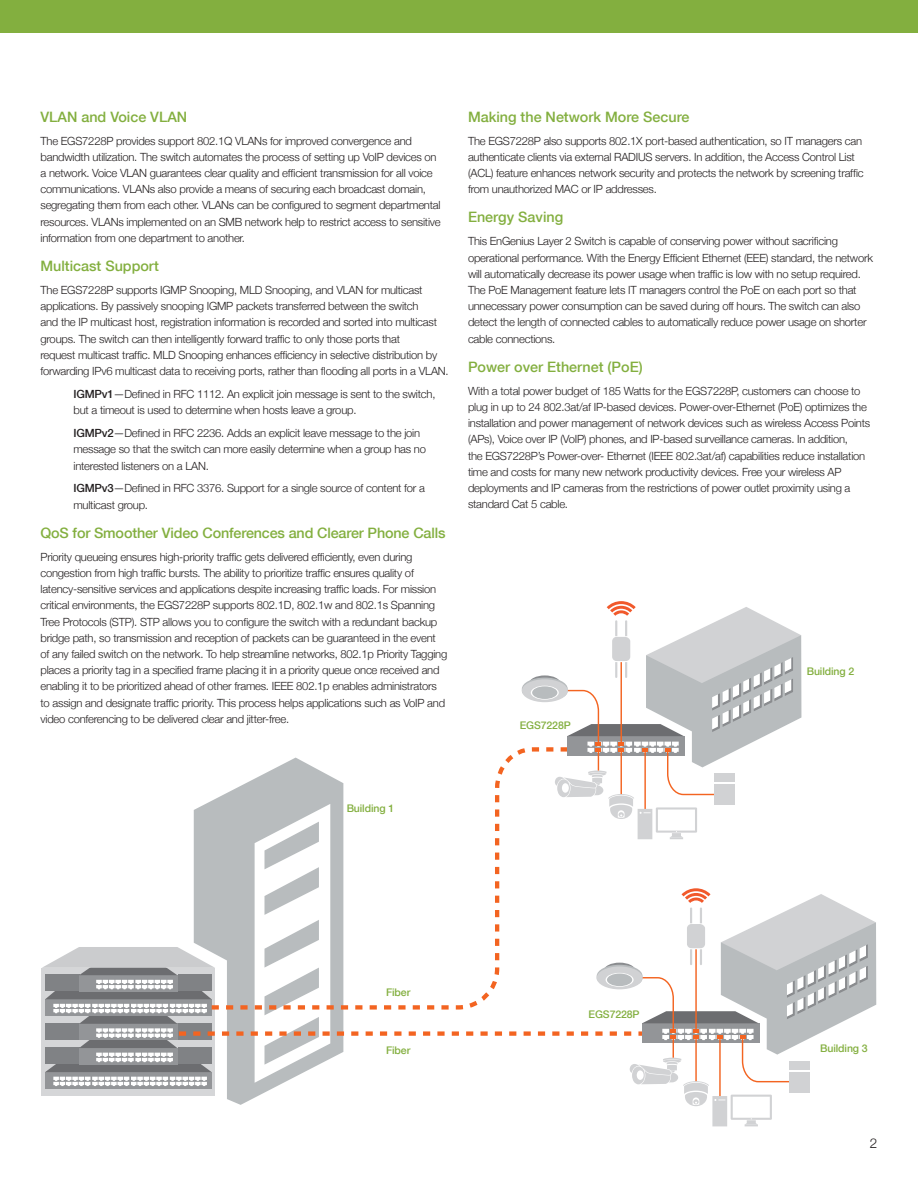
<style>
.page{position:relative;width:918px;height:1188px;background:#fff}
.page>*{position:absolute;margin:0;border:0;box-sizing:border-box;transform-origin:0 0}
.t1{font:500 14.4px "Helvetica Neue";color:#83af3f}
.t2{font:300 13.5px "Helvetica Neue";color:#231f20}
.t3{font:300 11.25px/16.2px "Helvetica Neue";letter-spacing:-.02em;color:#231f20}
.t4{font:500 10.5px "Helvetica Neue";letter-spacing:-.01em;color:#83af3f}
.s1{font-weight:500}
</style>
<div class="page">
<div style="left:0;top:0;width:918px;height:32px;background:#83af3f"></div>
<svg style="left:42px;top:601px;width:834px;height:525px"></svg>
<div style="left:790px;top:1072px;width:20px;height:20px;background:#d1d2d4"></div>
<div style="left:790px;top:1061px;width:20px;height:8px;background:#d1d2d4"></div>
<p class="t1" style="left:40px;top:105px;width:148px">VLAN and Voice VLAN</p>
<p class="t3" style="left:40px;top:132px;width:402px">The EGS7228P provides support 802.1Q VLANs for improved convergence and bandwidth utilization. The switch automates the process of setting up VoIP devices on a network. Voice VLAN guarantees clear quality and efficient transmission for all voice communications. VLANs also provide a means of securing each broadcast domain, segregating them from each other. VLANs can be configured to segment departmental resources. VLANs implemented on an SMB network help to restrict access to sensitive information from one department to another.</p>
<p class="t1" style="left:40px;top:254px;width:120px">Multicast Support</p>
<p class="t3" style="left:40px;top:281px;width:410px">The EGS7228P supports IGMP Snooping, MLD Snooping, and VLAN for multicast applications. By passively snooping IGMP packets transferred between the switch<br>and the IP multicast host, registration information is recorded and sorted into multicast groups. The switch can then intelligently forward traffic to only those ports that<br>request multicast traffic. MLD Snooping enhances efficiency in selective distribution by forwarding IPv6 multicast data to receiving ports, rather than flooding all ports in a VLAN.</p>
<p class="t3" style="left:74px;top:385px;width:363px"><span class="s1">IGMPv1</span>—Defined in RFC 1112. An explicit join message is sent to the switch, but a timeout is used to determine when hosts leave a group.</p>
<p class="t3" style="left:74px;top:424px;width:354px"><span class="s1">IGMPv2</span>—Defined in RFC 2236. Adds an explicit leave message to the join message so that the switch can more easily determine when a group has no interested listeners on a LAN.</p>
<p class="t3" style="left:74px;top:480px;width:353px"><span class="s1">IGMPv3</span>—Defined in RFC 3376. Support for a single source of content for a multicast group.</p>
<p class="t1" style="left:40px;top:521px;width:406px">QoS for Smoother Video Conferences and Clearer Phone Calls</p>
<p class="t3" style="left:40px;top:548px;width:408px">Priority queueing ensures high-priority traffic gets delivered efficiently, even during congestion from high traffic bursts. The ability to prioritize traffic ensures quality of latency-sensitive services and applications despite increasing traffic loads. For mission critical environments, the EGS7228P supports 802.1D, 802.1w and 802.1s Spanning Tree Protocols (STP). STP allows you to configure the switch with a redundant backup bridge path, so transmission and reception of packets can be guaranteed in the event of any failed switch on the network. To help streamline networks, 802.1p Priority Tagging places a priority tag in a specified frame placing it in a priority queue once received and enabling it to be prioritized ahead of other frames. IEEE 802.1p enables administrators to assign and designate traffic priority. This process helps applications such as VoIP and video conferencing to be delivered clear and jitter-free.</p>
<p class="t1" style="left:468px;top:105px;width:223px">Making the Network More Secure</p>
<p class="t3" style="left:468px;top:132px;width:397px">The EGS7228P also supports 802.1X port-based authentication, so IT managers can authenticate clients via external RADIUS servers. In addition, the Access Control List (ACL) feature enhances network security and protects the network by screening traffic from unauthorized MAC or IP addresses.</p>
<p class="t1" style="left:468px;top:206px;width:97px">Energy Saving</p>
<p class="t3" style="left:468px;top:233px;width:407px">This EnGenius Layer 2 Switch is capable of conserving power without sacrificing operational performance. With the Energy Efficient Ethernet (EEE) standard, the network will automatically decrease its power usage when traffic is low with no setup required.<br>The PoE Management feature lets IT managers control the PoE on each port so that unnecessary power consumption can be saved during off hours. The switch can also detect the length of connected cables to automatically reduce power usage on shorter cable connections.</p>
<p class="t1" style="left:468px;top:355px;width:176px">Power over Ethernet (PoE)</p>
<p class="t3" style="left:468px;top:382px;width:404px">With a total power budget of 185 Watts for the EGS7228P, customers can choose to plug in up to 24 802.3at/af IP-based devices. Power-over-Ethernet (PoE) optimizes the installation and power management of network devices such as wireless Access Points (APs), Voice over IP (VoIP) phones, and IP-based surveillance cameras. In addition,<br>the EGS7228P’s Power-over- Ethernet (IEEE 802.3at/af) capabilities reduce installation time and costs for many new network productivity devices. Free your wireless AP deployments and IP cameras from the restrictions of power outlet proximity using a standard Cat 5 cable.</p>
<p class="t4" style="left:520px;top:717px;width:53px">EGS7228P</p>
<p class="t4" style="left:807px;top:663px;width:49px">Building 2</p>
<p class="t4" style="left:347px;top:800px;width:49px">Building 1</p>
<p class="t4" style="left:386px;top:984px;width:26px">Fiber</p>
<p class="t4" style="left:386px;top:1042px;width:26px">Fiber</p>
<p class="t4" style="left:589px;top:1006px;width:53px">EGS7228P</p>
<p class="t4" style="left:820px;top:1039px;width:49px">Building 3</p>
<p class="t2" style="left:870px;top:1132px;width:9px">2</p>
</div>
